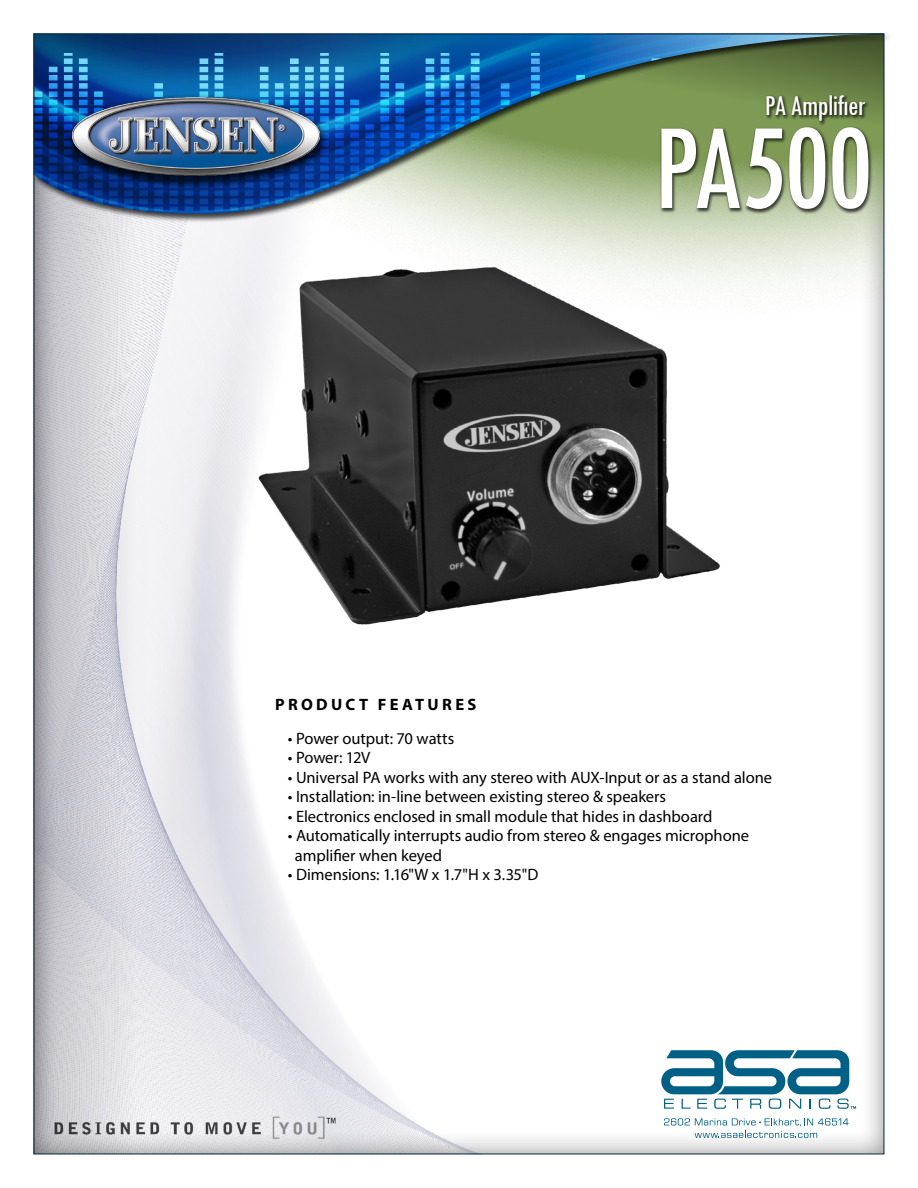
<style>
.page{position:relative;width:918px;height:1188px;background:#fff}
.page>*{position:absolute;margin:0;border:0;box-sizing:border-box;transform-origin:0 0}
.t1{font:condensed 127.5px "Tw Cen";letter-spacing:-.03em;color:#fff}
.t2{font:condensed 30px "Tw Cen";letter-spacing:-.03em;color:#fff}
.t3{font:16.5px/19.5px "Myriad Pro";letter-spacing:-.005em;color:#000}
.t4{font:700 16.5px "Myriad Pro";letter-spacing:.2em;color:#000}
</style>
<div class="page">
<div style="left:21px;top:24px;width:876px;height:1131px;background:#000;opacity:.4"></div>
<svg style="left:36px;top:325px;width:110px;height:827px;background:#c6c6cc"></svg>
<svg style="left:36px;top:223px;width:846px;height:102px"></svg>
<div style="left:32px;top:32px;width:861px;height:191px;background:#000;opacity:.75"></div>
<img style="left:36px;top:36px;width:846px;height:178px">
<div style="left:65px;top:93px;width:266px;height:96px;background:#000;opacity:.8"></div>
<img style="left:72px;top:98px;width:247px;height:77px">
<div style="left:659px;top:126px;width:214px;height:88px;background:#000;opacity:.7"></div>
<div style="left:764px;top:94px;width:106px;height:32px;background:#000;opacity:.7"></div>
<img style="left:52px;top:1113px;width:286px;height:29px">
<svg style="left:664px;top:1118px;width:185px;height:20px"></svg>
<svg style="left:661px;top:1050px;width:195px;height:59px"></svg>
<img style="left:238px;top:254px;width:491px;height:379px">
<h2 class="t2" style="left:765px;top:88px;width:102px">PA Amplifier</h2>
<h1 class="t1" style="left:653px;top:91px;width:221px">PA500</h1>
<p class="t4" style="left:275px;top:694px;width:203px">PRODUCT FEATURES</p>
<p class="t3" style="left:288px;top:728px;width:168px">• Power output: 70 watts</p>
<p class="t3" style="left:288px;top:748px;width:84px">• Power: 12V</p>
<p class="t3" style="left:288px;top:767px;width:486px">• Universal PA works with any stereo with AUX-Input or as a stand alone</p>
<p class="t3" style="left:288px;top:787px;width:380px">• Installation: in-line between existing stereo &amp; speakers</p>
<p class="t3" style="left:288px;top:806px;width:426px">• Electronics enclosed in small module that hides in dashboard</p>
<p class="t3" style="left:295px;top:826px;width:456px;text-indent:-7px">• Automatically interrupts audio from stereo &amp; engages microphone amplifier when keyed</p>
<p class="t3" style="left:288px;top:865px;width:252px">• Dimensions: 1.16"W x 1.7"H x 3.35"D</p>
</div>
